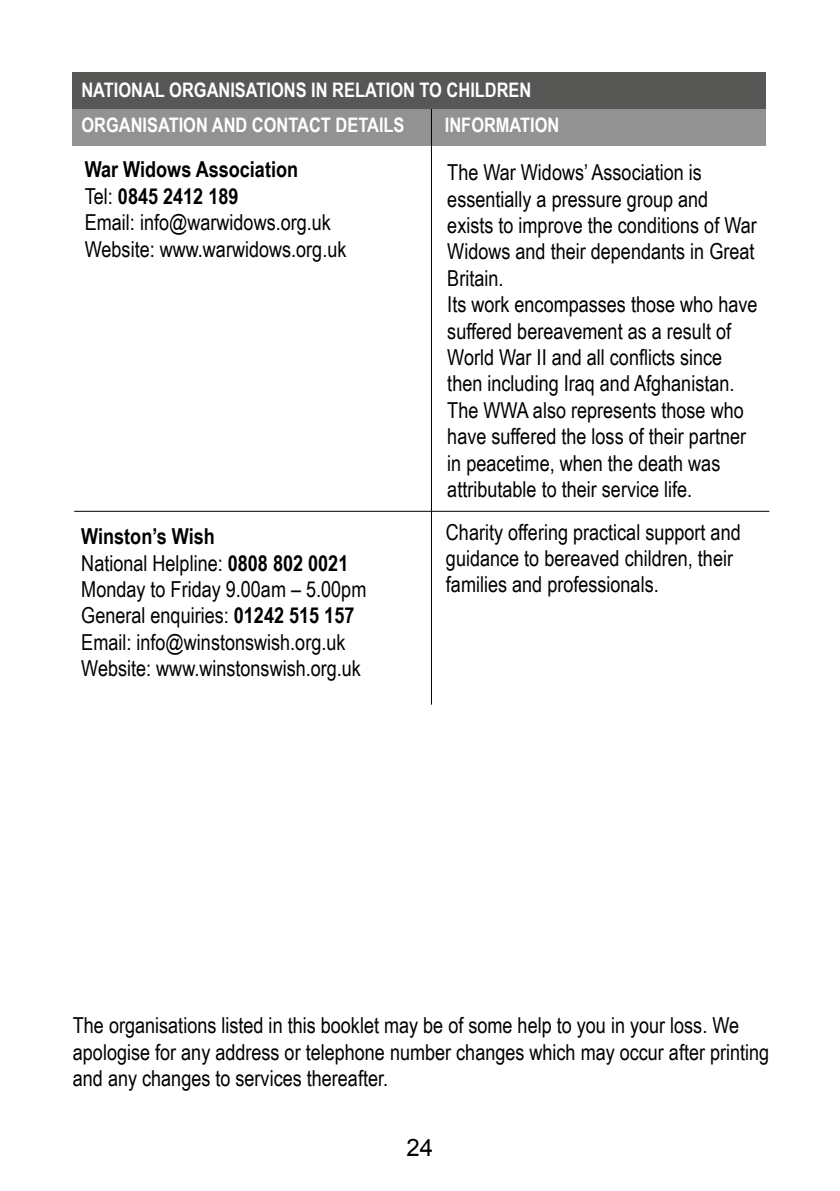
<style>
.page{position:relative;width:840px;height:1191px;background:#fff}
.page>*{position:absolute;margin:0;border:0;box-sizing:border-box;transform-origin:0 0}
.t1{font:24px "Arial";color:#000}
.t2{font:22px/26.4px "Arial Narrow";color:#000}
.t3{font:700 20px/34.4px "Arial Narrow";color:#fff}
.s1{font-weight:700}
</style>
<div class="page">
<div style="left:73px;top:72px;width:692px;height:74px;background:#929292"></div>
<div style="left:73px;top:72px;width:692px;height:37px;background:#575756"></div>
<hr style="left:431px;top:109px;width:1px;height:595px;background:#000">
<hr style="left:74px;top:511px;width:694px;height:1px;background:#000">
<p class="t3" style="left:81px;top:72px;width:451px">NATIONAL ORGANISATIONS IN RELATION TO CHILDREN<br>ORGANISATION AND CONTACT DETAILS</p>
<p class="t3" style="left:444px;top:106px;width:116px">INFORMATION</p>
<p class="t2" style="left:85px;top:155px;width:263px"><span class="s1">War Widows Association<br></span>Tel: <span class="s1">0845 2412 189<br></span>Email: info@warwidows.org.uk<br>Website: www.warwidows.org.uk</p>
<p class="t2" style="left:447px;top:158px;width:311px">The War Widows’ Association is essentially a pressure group and exists to improve the conditions of War Widows and their dependants in Great Britain.<br>Its work encompasses those who have suffered bereavement as a result of World War II and all conflicts since then including Iraq and Afghanistan.<br>The WWA also represents those who have suffered the loss of their partner in peacetime, when the death was attributable to their service life.</p>
<p class="t2" style="left:81px;top:522px;width:286px"><span class="s1">Winston’s Wish<br></span>National Helpline: <span class="s1">0808 802 0021<br></span>Monday to Friday 9.00am – 5.00pm<br>General enquiries: <span class="s1">01242 515 157<br></span>Email: info@winstonswish.org.uk<br>Website: www.winstonswish.org.uk</p>
<p class="t2" style="left:445px;top:518px;width:296px">Charity offering practical support and guidance to bereaved children, their families and professionals.</p>
<p class="t2" style="left:73px;top:1011px;width:697px">The organisations listed in this booklet may be of some help to you in your loss. We apologise for any address or telephone number changes which may occur after printing and any changes to services thereafter.</p>
<p class="t1" style="left:406px;top:1131px;width:28px">24</p>
</div>
